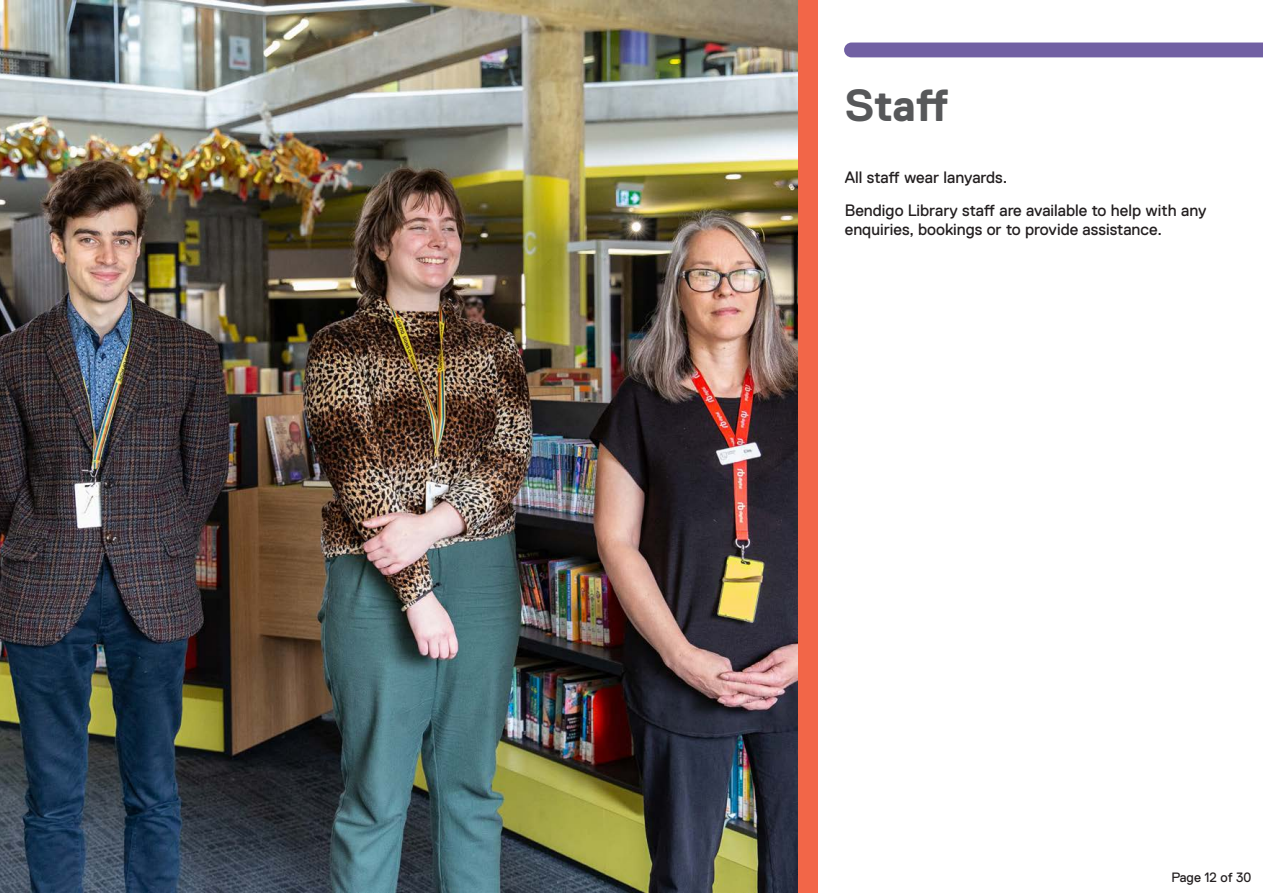
<style>
.page{position:relative;width:1263px;height:893px;background:#fff}
.page>*{position:absolute;margin:0;border:0;box-sizing:border-box;transform-origin:0 0}
.t1{font:700 45px "Replica";color:#57585a}
.t2{font:16.5px/19.8px "Replica";color:#231f20}
.t3{font:13.5px "Replica";color:#231f20}
</style>
<div class="page">
<div style="left:0;top:0;width:818px;height:893px;background:linear-gradient(to bottom,#f26648,#f26648)"></div>
<img style="left:0;top:0;width:797px;height:893px">
<div style="left:844px;top:43px;width:419px;height:14px;background:#7160a3"></div>
<p class="t1" style="left:845px;top:80px;width:105px">Staff</p>
<p class="t2" style="left:845px;top:168px;width:164px">All staff wear lanyards.</p>
<p class="t2" style="left:845px;top:200px;width:363px">Bendigo Library staff are available to help with any enquiries, bookings or to provide assistance.</p>
<p class="t3" style="left:1171px;top:870px;width:82px">Page 12 of 30</p>
</div>
